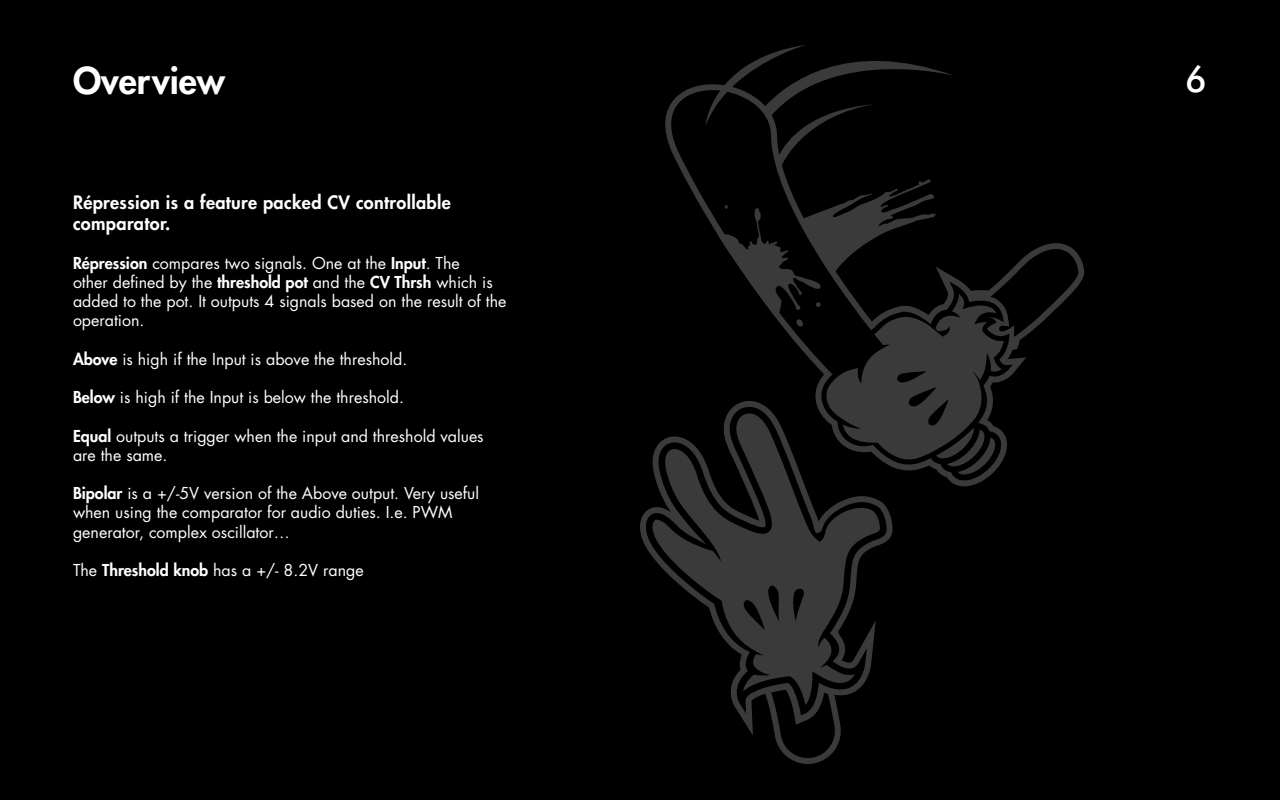
<style>
.page{position:relative;width:1280px;height:800px;background:#000}
.page>*{position:absolute;margin:0;border:0;box-sizing:border-box;transform-origin:0 0}
.t1{font:800 36px "Futura Std";color:#fff}
.t2{font:500 36px "Futura BT";color:#fff}
.t3{font:800 18px/21.6px "Futura Std";letter-spacing:.02em;color:#fff}
.t4{font:16px/19.2px "Futura Std";color:#fff}
.s1{font-weight:800}
</style>
<div class="page">
<svg style="left:640px;top:439px;width:253px;height:325px"></svg>
<svg style="left:664px;top:45px;width:420px;height:441px"></svg>
<svg style="left:725px;top:205px;width:3px;height:4px"></svg>
<svg style="left:816px;top:294px;width:188px;height:181px"></svg>
<svg style="left:796px;top:319px;width:7px;height:8px"></svg>
<h1 class="t1" style="left:73px;top:58px;width:154px">Overview</h1>
<h1 class="t2" style="left:1185px;top:57px;width:23px">6</h1>
<p class="t3" style="left:73px;top:191px;width:379px">Répression is a feature packed CV controllable comparator.</p>
<p class="t4" style="left:73px;top:254px;width:435px"><span class="s1">Répression</span> compares two signals. One at the <span class="s1">Input</span>. The<br>other defined by the <span class="s1">threshold pot</span> and the <span class="s1">CV Thrsh</span> which is added to the pot. It outputs 4 signals based on the result of the operation.</p>
<p class="t4" style="left:73px;top:350px;width:336px"><span class="s1">Above</span> is high if the Input is above the threshold.</p>
<p class="t4" style="left:73px;top:388px;width:333px"><span class="s1">Below</span> is high if the Input is below the threshold.</p>
<p class="t4" style="left:73px;top:426px;width:412px"><span class="s1">Equal</span> outputs a trigger when the input and threshold values are the same.</p>
<p class="t4" style="left:73px;top:484px;width:408px"><span class="s1">Bipolar</span> is a +/-5V version of the Above output. Very useful when using the comparator for audio duties. I.e. PWM generator, complex oscillator…</p>
<p class="t4" style="left:73px;top:561px;width:292px">The <span class="s1">Threshold knob</span> has a +/- 8.2V range</p>
</div>
